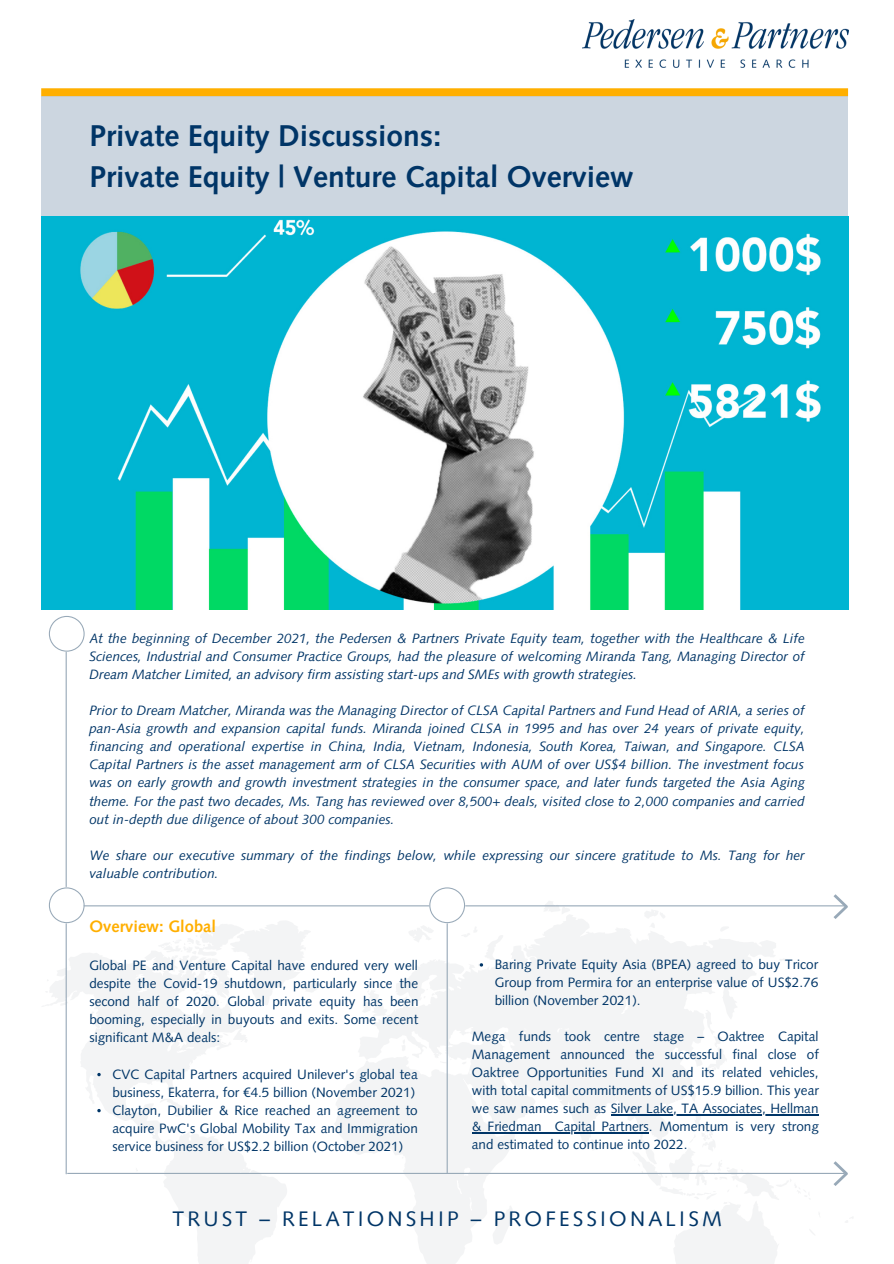
<style>
.page{position:relative;width:894px;height:1264px;background:#fff}
.page>*{position:absolute;margin:0;border:0;box-sizing:border-box;transform-origin:0 0}
.t1{font:700 30px "Syntax LT Std";color:#003567}
.t2{font:21px "Syntax LT Std";letter-spacing:.15em;color:#003567}
.t3{font:700 16.5px "Syntax LT Std";color:#ffaf00}
.t4{font:italic 13.5px/18px "Syntax LT Std";color:#003567;text-align:justify}
.t5{font:13.5px/18px "Syntax LT Std";color:#003567;text-align:justify}
</style>
<div class="page">
<img style="left:582px;top:20px;width:266px;height:47px">
<div style="left:41px;top:88px;width:806px;height:8px;background:#ffaf00"></div>
<svg style="left:543px;top:901px;width:27px;height:13px"></svg>
<svg style="left:645px;top:910px;width:17px;height:4px"></svg>
<svg style="left:42px;top:952px;width:245px;height:311px"></svg>
<svg style="left:135px;top:1167px;width:3px;height:4px"></svg>
<svg style="left:60px;top:1001px;width:8px;height:4px"></svg>
<svg style="left:333px;top:914px;width:443px;height:349px;fill:#f3f4f5"></svg>
<svg style="left:705px;top:1009px;width:22px;height:67px"></svg>
<svg style="left:160px;top:1097px;width:48px;height:19px"></svg>
<svg style="left:401px;top:1039px;width:4px;height:12px"></svg>
<svg style="left:632px;top:1092px;width:188px;height:171px"></svg>
<svg style="left:362px;top:985px;width:25px;height:32px"></svg>
<svg style="left:91px;top:1011px;width:4px;height:6px"></svg>
<svg style="left:221px;top:1028px;width:27px;height:16px"></svg>
<svg style="left:144px;top:921px;width:175px;height:84px"></svg>
<div style="left:41px;top:96px;width:806px;height:126px;background:#ccd6e0"></div>
<svg style="left:49px;top:616px;width:36px;height:35px"></svg>
<svg style="left:49px;top:887px;width:36px;height:36px"></svg>
<hr style="left:66px;top:652px;width:1px;height:234px;background:#98a9b8">
<hr style="left:66px;top:923px;width:1px;height:250px;background:#98a9b8">
<hr style="left:68px;top:1172px;width:775px;height:1px;background:#98a9b8">
<svg style="left:833px;top:1161px;width:14px;height:24px"></svg>
<hr style="left:446px;top:923px;width:1px;height:249px;background:#98a9b8">
<img style="left:41px;top:217px;width:806px;height:393px">
<hr style="left:84px;top:905px;width:345px;height:1px;background:#98a9b8">
<hr style="left:465px;top:905px;width:379px;height:1px;background:#98a9b8">
<svg style="left:833px;top:894px;width:14px;height:25px"></svg>
<svg style="left:97px;top:1072px;width:4px;height:4px"></svg>
<svg style="left:97px;top:1108px;width:4px;height:4px"></svg>
<svg style="left:408px;top:887px;width:95px;height:80px"></svg>
<hr style="left:610px;top:1114px;width:208px;height:1px;background:#003567">
<hr style="left:471px;top:1132px;width:70px;height:1px;background:#003567">
<svg style="left:541px;top:1132px;width:13px;height:1px"></svg>
<hr style="left:554px;top:1132px;width:94px;height:1px;background:#003567">
<p class="t1" style="left:89px;top:123px;width:353px">Private Equity Discussions:</p>
<p class="t1" style="left:89px;top:165px;width:545px">Private Equity | Venture Capital Overview</p>
<p class="t4" style="left:89px;top:631px;width:716px">At the beginning of December 2021, the Pedersen &amp; Partners Private Equity team, together with the Healthcare &amp; Life Sciences, Industrial and Consumer Practice Groups, had the pleasure of welcoming Miranda Tang, Managing Director of Dream Matcher Limited, an advisory firm assisting start-ups and SMEs with growth strategies.</p>
<p class="t4" style="left:89px;top:703px;width:716px">Prior to Dream Matcher, Miranda was the Managing Director of CLSA Capital Partners and Fund Head of ARIA, a series of pan-Asia growth and expansion capital funds. Miranda joined CLSA in 1995 and has over 24 years of private equity, financing and operational expertise in China, India, Vietnam, Indonesia, South Korea, Taiwan, and Singapore. CLSA Capital Partners is the asset management arm of CLSA Securities with AUM of over US$4 billion. The investment focus was on early growth and growth investment strategies in the consumer space, and later funds targeted the Asia Aging theme. For the past two decades, Ms. Tang has reviewed over 8,500+ deals, visited close to 2,000 companies and carried out in-depth due diligence of about 300 companies.</p>
<p class="t4" style="left:89px;top:847px;width:716px">We share our executive summary of the findings below, while expressing our sincere gratitude to Ms. Tang for her valuable contribution.</p>
<p class="t3" style="left:89px;top:919px;width:128px">Overview: Global</p>
<p class="t5" style="left:89px;top:958px;width:330px">Global PE and Venture Capital have endured very well despite the Covid-19 shutdown, particularly since the second half of 2020. Global private equity has been booming, especially in buyouts and exits. Some recent significant M&amp;A deals:</p>
<p class="t5" style="left:494px;top:956px;width:325px">Baring Private Equity Asia (BPEA) agreed to buy Tricor Group from Permira for an enterprise value of US$2.76 billion (November 2021).</p>
<p class="t5" style="left:471px;top:1028px;width:348px">Mega funds took centre stage – Oaktree Capital Management announced the successful final close of Oaktree Opportunities Fund XI and its related vehicles, with total capital commitments of US$15.9 billion. This year we saw names such as Silver Lake, TA Associates, Hellman &amp; Friedman Capital Partners. Momentum is very strong and estimated to continue into 2022.</p>
<p class="t5" style="left:112px;top:1066px;width:307px">CVC Capital Partners acquired Unilever's global tea business, Ekaterra, for €4.5 billion (November 2021)</p>
<p class="t5" style="left:112px;top:1102px;width:307px">Clayton, Dubilier &amp; Rice reached an agreement to acquire PwC's Global Mobility Tax and Immigration service business for US$2.2 billion (October 2021)</p>
<p class="t2" style="left:172px;top:1210px;width:550px">TRUST – RELATIONSHIP – PROFESSIONALISM</p>
</div>
